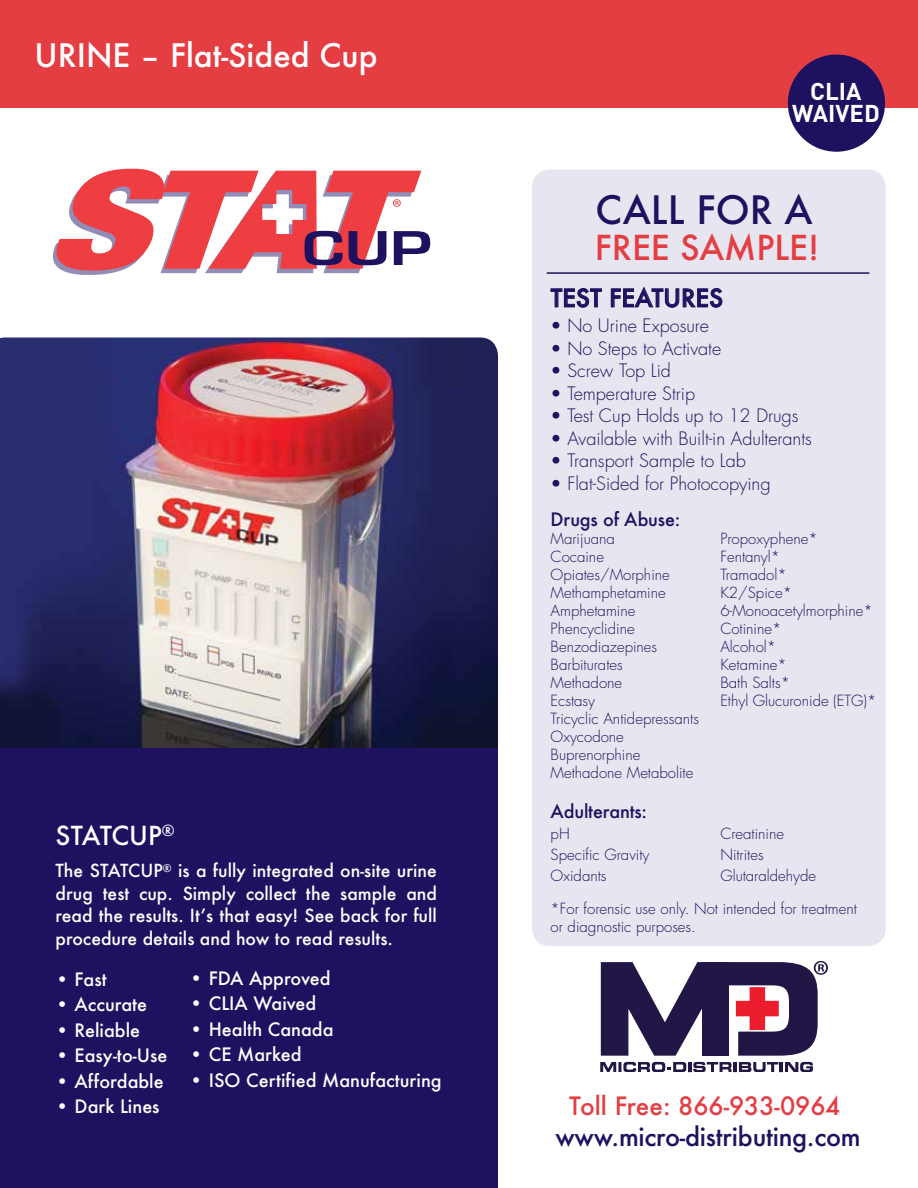
<style>
.page{position:relative;width:918px;height:1188px;background:#fff}
.page>*{position:absolute;margin:0;border:0;box-sizing:border-box;transform-origin:0 0}
.t1{font:500 38.1px "Futura";color:#1d1160}
.t2{font:500 33.45px "Futura";color:#e43e43}
.t3{font:500 31.5px "Futura";color:#fff}
.t4{font:500 25.5px "Futura";letter-spacing:-.015em;color:#fff}
.t5{font:500 25.05px "Futura";letter-spacing:-.01em;color:#1d1160}
.t6{font:500 24.6px "Futura";color:#e43e43}
.t7{font:500 24px "Futura";color:#1d1160}
.t8{font:700 24px/22.5px "DIN";color:#fff;text-align:center}
.t9{font:300 18px "Futura";color:#1d1160}
.t10{font:500 18px "Futura";color:#fff}
.t11{font:500 18px "Futura";letter-spacing:-.01em;color:#1d1160}
.t12{font:500 17.55px/22.5px "Futura";color:#fff;text-align:justify}
.t13{font:300 15px/18px "Futura";color:#1d1160}
</style>
<div class="page">
<div style="left:532px;top:170px;width:354px;height:776px;background:#e7e6f0;border-radius:18px"></div>
<img style="left:0;top:338px;width:498px;height:410px">
<svg style="left:53px;top:169px;width:377px;height:106px"></svg>
<svg style="left:550px;top:288px;width:52px;height:20px"></svg>
<svg style="left:611px;top:286px;width:112px;height:22px"></svg>
<div style="left:0;top:0;width:918px;height:108px;background:#e43e43"></div>
<div style="left:0;top:748px;width:498px;height:440px;background:#1d1160"></div>
<div style="left:788px;top:55px;width:97px;height:97px;background:#1d1160;border-radius:50%"></div>
<hr style="left:547px;top:272px;width:322px;height:2px;background:#1d1160">
<svg style="left:600px;top:1062px;width:213px;height:10px"></svg>
<svg style="left:601px;top:961px;width:227px;height:95px"></svg>
<h3 class="t3" style="left:34px;top:34px;width:345px">URINE – Flat-Sided Cup</h3>
<h3 class="t4" style="left:56px;top:818px;width:121px">STATCUP<sup>®</sup></h3>
<p class="t12" style="left:56px;top:859px;width:383px">The STATCUP<sup>®</sup> is a fully integrated on-site urine drug test cup. Simply collect the sample and read the results. It’s that easy! See back for full procedure details and how to read results.</p>
<p class="t10" style="left:56px;top:967px;width:53px">• Fast</p>
<p class="t10" style="left:56px;top:992px;width:93px">• Accurate</p>
<p class="t10" style="left:56px;top:1018px;width:86px">• Reliable</p>
<p class="t10" style="left:56px;top:1043px;width:113px">• Easy-to-Use</p>
<p class="t10" style="left:56px;top:1069px;width:110px">• Affordable</p>
<p class="t10" style="left:56px;top:1094px;width:106px">• Dark Lines</p>
<p class="t10" style="left:190px;top:966px;width:143px">• FDA Approved</p>
<p class="t10" style="left:190px;top:991px;width:128px">• CLIA Waived</p>
<p class="t10" style="left:190px;top:1017px;width:145px">• Health Canada</p>
<p class="t10" style="left:190px;top:1042px;width:114px">• CE Marked</p>
<p class="t10" style="left:190px;top:1068px;width:254px">• ISO Certified Manufacturing</p>
<h3 class="t8" style="left:792px;top:79px;width:89px">CLIA<br>WAIVED</h3>
<h1 class="t1" style="left:595px;top:183px;width:49px">Call</h1>
<h1 class="t1" style="left:696px;top:183px;width:25px">for</h1>
<h1 class="t1" style="left:784px;top:183px;width:24px">a</h1>
<h2 class="t2" style="left:595px;top:225px;width:111px">FREE sam</h2>
<h2 class="t2" style="left:756px;top:225px;width:64px">ple!</h2>
<h3 class="t7" style="left:551px;top:282px;width:174px">TEST FEATURES</h3>
<p class="t9" style="left:551px;top:315px;width:160px">• No Urine Exposure</p>
<p class="t9" style="left:551px;top:337px;width:172px">• No Steps to Activate</p>
<p class="t9" style="left:551px;top:360px;width:122px">• Screw Top Lid</p>
<p class="t9" style="left:551px;top:382px;width:146px">• Temperature Strip</p>
<p class="t9" style="left:551px;top:405px;width:249px">• Test Cup Holds up to 12 Drugs</p>
<p class="t9" style="left:551px;top:427px;width:263px">• Available with Built-in Adulterants</p>
<p class="t9" style="left:551px;top:450px;width:197px">• Transport Sample to Lab</p>
<p class="t9" style="left:551px;top:472px;width:222px">• Flat-Sided for Photocopying</p>
<p class="t11" style="left:551px;top:507px;width:131px">Drugs of Abuse:</p>
<p class="t13" style="left:551px;top:530px;width:150px">Marijuana<br>Cocaine<br>Opiates/Morphine<br>Methamphetamine<br>Amphetamine<br>Phencyclidine<br>Benzodiazepines<br>Barbiturates<br>Methadone<br>Ecstasy<br>Tricyclic Antidepressants<br>Oxycodone<br>Buprenorphine<br>Methadone Metabolite</p>
<p class="t11" style="left:551px;top:799px;width:98px">Adulterants:</p>
<p class="t13" style="left:551px;top:823px;width:100px;line-height:21px">pH<br>Specific Gravity<br>Oxidants</p>
<p class="t13" style="left:720px;top:530px;width:158px">Propoxyphene*<br>Fentanyl*<br>Tramadol*<br>K2/Spice*<br>6-Monoacetylmorphine*<br>Cotinine*<br>Alcohol*<br>Ketamine*<br>Bath Salts*<br>Ethyl Glucuronide (ETG)*</p>
<p class="t13" style="left:720px;top:824px;width:97px;line-height:21px">Creatinine<br>Nitrites<br>Glutaraldehyde</p>
<p class="t13" style="left:551px;top:900px;width:308px">*For forensic use only. Not intended for treatment or diagnostic purposes.</p>
<h3 class="t6" style="left:569px;top:1089px;width:273px">Toll Free: 866-933-0964</h3>
<h3 class="t5" style="left:555px;top:1120px;width:307px">www.micro-distributing.com</h3>
</div>
